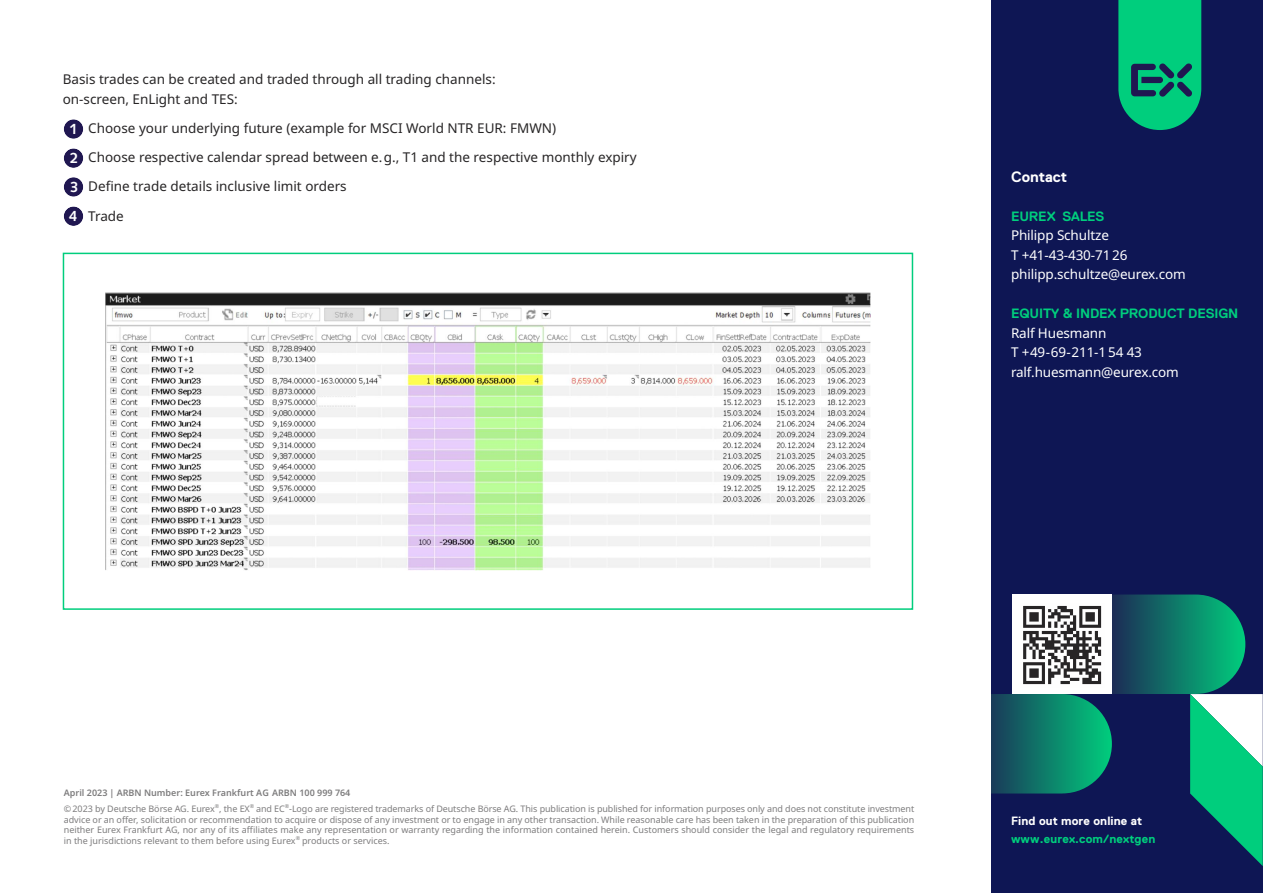
<style>
.page{position:relative;width:1263px;height:893px;background:#fff}
.page>*{position:absolute;margin:0;border:0;box-sizing:border-box;transform-origin:0 0}
.t1{font:700 15px "Replica";color:#fff}
.t2{font:700 14.85px/29.1px "Syntax";color:#fff;text-align:justify}
.t3{font:13.5px/29.2px "Noto Sans";color:#272526}
.t4{font:13.5px/19.5px "Noto Sans";letter-spacing:-.01em;color:#fff}
.t5{font:700 13.5px "Replica";letter-spacing:-.01em;color:#00ce7d}
.t6{font:700 12px "Replica";letter-spacing:.01em;color:#00ce7d}
.t7{font:700 12px "Replica";letter-spacing:.01em;color:#fff}
.t8{font:9px/10.5px "Noto Sans";letter-spacing:-.01em;color:#7d7c7d}
.s1{font-weight:600}
</style>
<div class="page">
<div style="left:991px;top:0;width:272px;height:893px;background:#0e1654"></div>
<svg style="left:991px;top:594px;width:272px;height:272px"></svg>
<svg style="left:1118px;top:0;width:83px;height:130px;background:#03af75"></svg>
<img style="left:105px;top:292px;width:766px;height:279px">
<div style="left:63px;top:253px;width:850px;height:357px;border:2px solid #00ce7d"></div>
<svg style="left:64px;top:119px;width:20px;height:20px"></svg>
<svg style="left:64px;top:148px;width:20px;height:20px"></svg>
<svg style="left:64px;top:177px;width:20px;height:20px"></svg>
<svg style="left:64px;top:206px;width:20px;height:20px"></svg>
<h3 class="t3" style="left:63px;top:70px;width:434px;line-height:19.5px">Basis trades can be created and traded through all trading channels: on-screen, EnLight and TES:</h3>
<h3 class="t3" style="left:88px;top:114px;width:550px">Choose your underlying future (example for MSCI World NTR EUR: FMWN)<br>Choose respective calendar spread between e.g., T1 and the respective monthly expiry Define trade details inclusive limit orders<br>Trade</h3>
<h2 class="t2" style="left:69px;top:116px;width:11px">1<br>2<br>3<br>4</h2>
<h1 class="t1" style="left:1011px;top:168px;width:58px">Contact</h1>
<h3 class="t5" style="left:1011px;top:208px;width:95px">EUREX SALES</h3>
<h3 class="t4" style="left:1011px;top:226px;width:176px">Philipp Schultze<br>T +41-43-430-7126 philipp.schultze@eurex.com</h3>
<h3 class="t5" style="left:1011px;top:306px;width:229px">EQUITY &amp; INDEX PRODUCT DESIGN</h3>
<h3 class="t4" style="left:1011px;top:323px;width:169px">Ralf Huesmann<br>T +49-69-211-154 43 ralf.huesmann@eurex.com</h3>
<p class="t8" style="left:64px;top:784px;width:852px;line-height:16.5px"><span class="s1">April 2023 | ARBN Number: Eurex Frankfurt AG ARBN 100 999 764<br></span>© 2023 by Deutsche Börse AG. Eurex<sup>®</sup>, the EX<sup>®</sup> and EC<sup>®</sup>-Logo are registered trademarks of Deutsche Börse AG. This publication is published for information purposes only and does not constitute investment</p>
<p class="t8" style="left:64px;top:814px;width:852px;text-align:justify">advice or an offer, solicitation or recommendation to acquire or dispose of any investment or to engage in any other transaction. While reasonable care has been taken in the preparation of this publication neither Eurex Frankfurt AG, nor any of its affiliates make any representation or warranty regarding the information contained herein. Customers should consider the legal and regulatory requirements in the jurisdictions relevant to them before using Eurex<sup>®</sup> products or services.</p>
<h3 class="t7" style="left:1011px;top:814px;width:133px">Find out more online at</h3>
<h3 class="t6" style="left:1011px;top:832px;width:146px">www.eurex.com/nextgen</h3>
</div>
